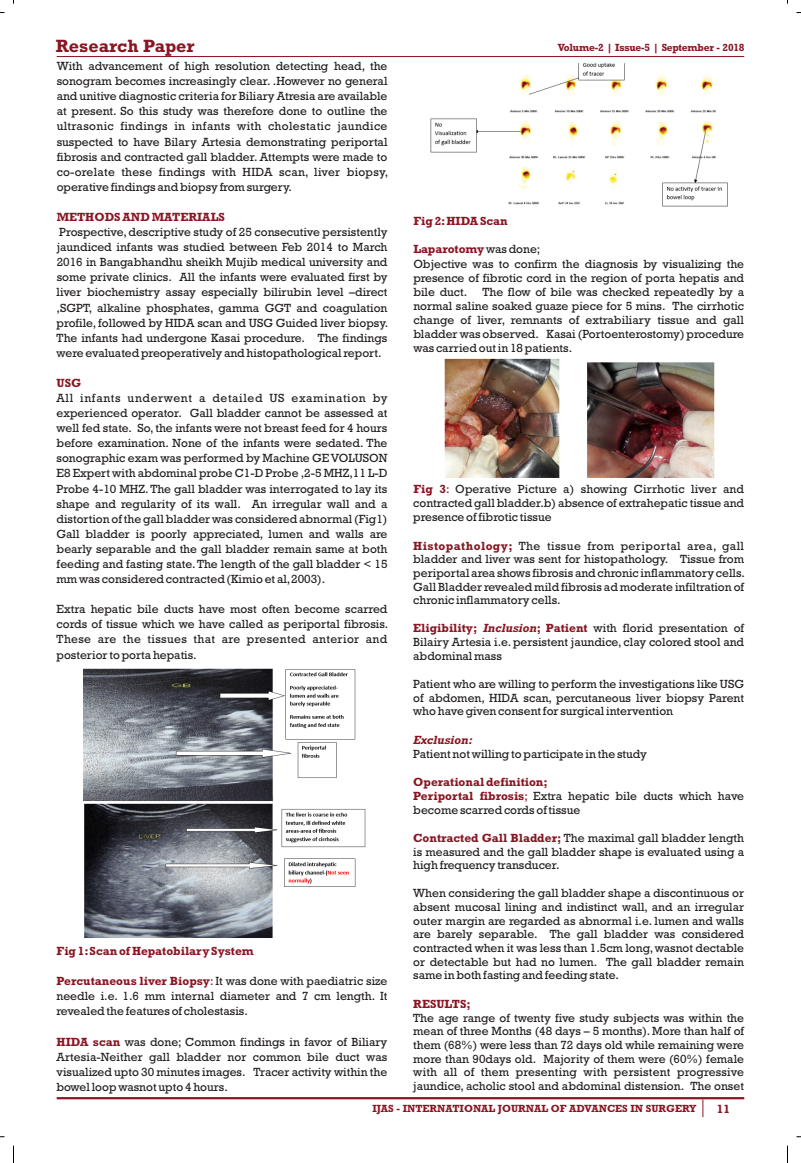
<style>
.page{position:relative;width:801px;height:1163px;background:#fff}
.page>*{position:absolute;margin:0;border:0;box-sizing:border-box;transform-origin:0 0}
.t1{font:700 18px "Rockwell";color:#881623}
.t2{font:12px/15.1px "Rockwell";color:#231f20;text-align:justify}
.t3{font:700 12px "Rockwell";color:#881623}
.t4{font:italic 700 12px "Rockwell";color:#881623}
.t5{font:700 10.5px "Rockwell";letter-spacing:-.01em;color:#881623}
.s1{font-weight:700;color:#881623}
.s2{color:#881623}
.s3{font-weight:700;font-style:italic;color:#881623}
</style>
<div class="page">
<svg style="left:13px;top:1145px;width:1px;height:17px"></svg>
<svg style="left:787px;top:1145px;width:1px;height:17px"></svg>
<hr style="left:57px;top:1096px;width:687px;height:3px;background:#881623">
<img style="left:83px;top:668px;width:272px;height:134px">
<img style="left:84px;top:803px;width:281px;height:135px">
<img style="left:430px;top:63px;width:298px;height:144px">
<img style="left:444px;top:358px;width:271px;height:120px">
<svg style="left:703px;top:1099px;width:1px;height:17px"></svg>
<hr style="left:57px;top:56px;width:687px;height:1px;background:#881623">
<h1 class="t1" style="left:56px;top:39px;width:140px">Research Paper</h1>
<p class="t5" style="left:558px;top:43px;width:188px">Volume-2 | Issue-5 | September - 2018</p>
<p class="t2" style="left:57px;top:60px;width:333px">With advancement of high resolution detecting head, the sonogram becomes increasingly clear. .However no general and unitive diagnostic criteria for Biliary Atresia are available at present. So this study was therefore done to outline the ultrasonic findings in infants with cholestatic jaundice suspected to have Bilary Artesia demonstrating periportal fibrosis and contracted gall bladder. Attempts were made to co-orelate these findings with HIDA scan, liver biopsy, operative findings and biopsy from surgery.</p>
<p class="t3" style="left:57px;top:213px;width:170px">METHODS AND MATERIALS</p>
<p class="t2" style="left:57px;top:226px;width:333px">Prospective,descriptive study of 25 consecutive persistently jaundiced infants was studied between Feb 2014 to March 2016 in Bangabhandhu sheikh Mujib medical university and some private clinics. All the infants were evaluated first by liver biochemistry assay especially bilirubin level –direct ,SGPT, alkaline phosphates, gamma GGT and coagulation profile, followed by HIDA scan and USG Guided liver biopsy.<br>The infants had undergone Kasai procedure. The findings were evaluated preoperatively and histopathological report.</p>
<p class="t3" style="left:57px;top:378px;width:26px">USG</p>
<p class="t2" style="left:57px;top:391px;width:332px">All infants underwent a detailed US examination by experienced operator. Gall bladder cannot be assessed at well fed state. So,the infants were not breast feed for 4 hours before examination. None of the infants were sedated. The sonographic exam was performed by Machine GE VOLUSON E8 Expert with abdominal probe C1-D Probe ,2-5 MHZ,11 L-D Probe 4-10 MHZ.The gall bladder was interrogated to lay its shape and regularity of its wall. An irregular wall and a distortion of the gall bladder was considered abnormal (Fig1)<br>Gall bladder is poorly appreciated, lumen and walls are bearly separable and the gall bladder remain same at both feeding and fasting state.The length of the gall bladder &lt; 15 mm was considered contracted (Kimio et al,2003).</p>
<p class="t2" style="left:57px;top:603px;width:333px">Extra hepatic bile ducts have most often become scarred cords of tissue which we have called as periportal fibrosis.<br>These are the tissues that are presented anterior and posterior to porta hepatis.</p>
<p class="t3" style="left:413px;top:217px;width:96px">Fig 2:HIDA Scan</p>
<p class="t2" style="left:413px;top:243px;width:332px;line-height:14.1px;text-align:left"><span class="s1">Laparotomy</span>was done;<br>Objective was to confirm the diagnosis by visualizing the presence of fibrotic cord in the region of porta hepatis and bile duct.</p>
<p class="t2" style="left:413px;top:286px;width:332px;line-height:14.1px;text-indent:69px">The flow of bile was checked repeatedly by a normal saline soaked guaze piece for 5 mins. The cirrhotic change of liver, remnants of extrabiliary tissue and gall bladder was observed. Kasai (Portoenterostomy) procedure was carried out in 18 patients.</p>
<p class="t2" style="left:413px;top:483px;width:332px;line-height:14.1px"><span class="s1">Fig 3</span><span class="s2">:</span> Operative Picture a) showing Cirrhotic liver and contracted gall bladder.b) absence of extrahepatic tissue and presence of fibrotic tissue</p>
<p class="t2" style="left:413px;top:540px;width:333px;line-height:13.6px"><span class="s1">Histopathology;</span> The tissue from periportal area, gall bladder and liver was sent for histopathology. Tissue from periportal area shows fibrosis and chronic inflammatory cells.<br>Gall Bladder revealed mild fibrosis ad moderate infiltration of chronic inflammatory cells.</p>
<p class="t2" style="left:413px;top:622px;width:332px;line-height:13.6px"><span class="s1">Eligibility;</span> <span class="s3">Inclusion</span><span class="s1">; Patient</span> with florid presentation of Bilairy Artesia i.e.persistent jaundice, clay colored stool and abdominal mass</p>
<p class="t2" style="left:413px;top:678px;width:332px;line-height:13.6px">Patient who are willing to perform the investigations like USG of abdomen, HIDA scan, percutaneous liver biopsy Parent who have given consent for surgical intervention</p>
<p class="t4" style="left:413px;top:735px;width:61px">Exclusion:</p>
<p class="t2" style="left:413px;top:747px;width:235px">Patient not willing to participate in the study</p>
<p class="t2" style="left:413px;top:776px;width:332px;line-height:14px;text-align:left"><span class="s1">Operational definition;<br>Periportal fibrosis</span><span class="s2">;</span> Extra hepatic bile ducts which have become scarred cords of tissue</p>
<p class="t2" style="left:413px;top:832px;width:332px;line-height:13.6px"><span class="s1">Contracted Gall Bladder;</span> The maximal gall bladder length is measured and the gall bladder shape is evaluated using a high frequency transducer.</p>
<p class="t2" style="left:413px;top:887px;width:332px;line-height:13.6px">When considering the gall bladder shape a discontinuous or absent mucosal lining and indistinct wall, and an irregular outer margin are regarded as abnormal i.e. lumen and walls are barely separable. The gall bladder was considered contracted when it was less than 1.5cm long,wasnot dectable or detectable but had no lumen. The gall bladder remain same in both fasting and feeding state.</p>
<p class="t3" style="left:413px;top:999px;width:59px">RESULTS;</p>
<p class="t2" style="left:413px;top:1011px;width:332px;line-height:13.6px">The age range of twenty five study subjects was within the mean of three Months (48 days – 5 months). More than half of them (68%) were less than 72 days old while remaining were more than 90days old. Majority of them were (60%) female with all of them presenting with persistent progressive jaundice, acholic stool and abdominal distension. The onset</p>
<p class="t5" style="left:372px;top:1104px;width:326px">IJAS - INTERNATIONAL JOURNAL OF ADVANCES IN SURGERY</p>
<p class="t3" style="left:717px;top:1104px;width:15px">11</p>
<p class="t3" style="left:57px;top:946px;width:199px">Fig 1:Scan of Hepatobilary System</p>
<p class="t2" style="left:57px;top:974px;width:332px"><span class="s1">Percutaneous liver Biopsy</span><span class="s2">:</span> It was done with paediatric size needle i.e. 1.6 mm internal diameter and 7 cm length. It revealed the features of cholestasis.</p>
<p class="t2" style="left:57px;top:1035px;width:332px"><span class="s1">HIDA scan</span> was done; Common findings in favor of Biliary Artesia-Neither gall bladder nor common bile duct was visualized upto 30 minutes images. Tracer activity within the bowel loop wasnot upto 4 hours.</p>
</div>
